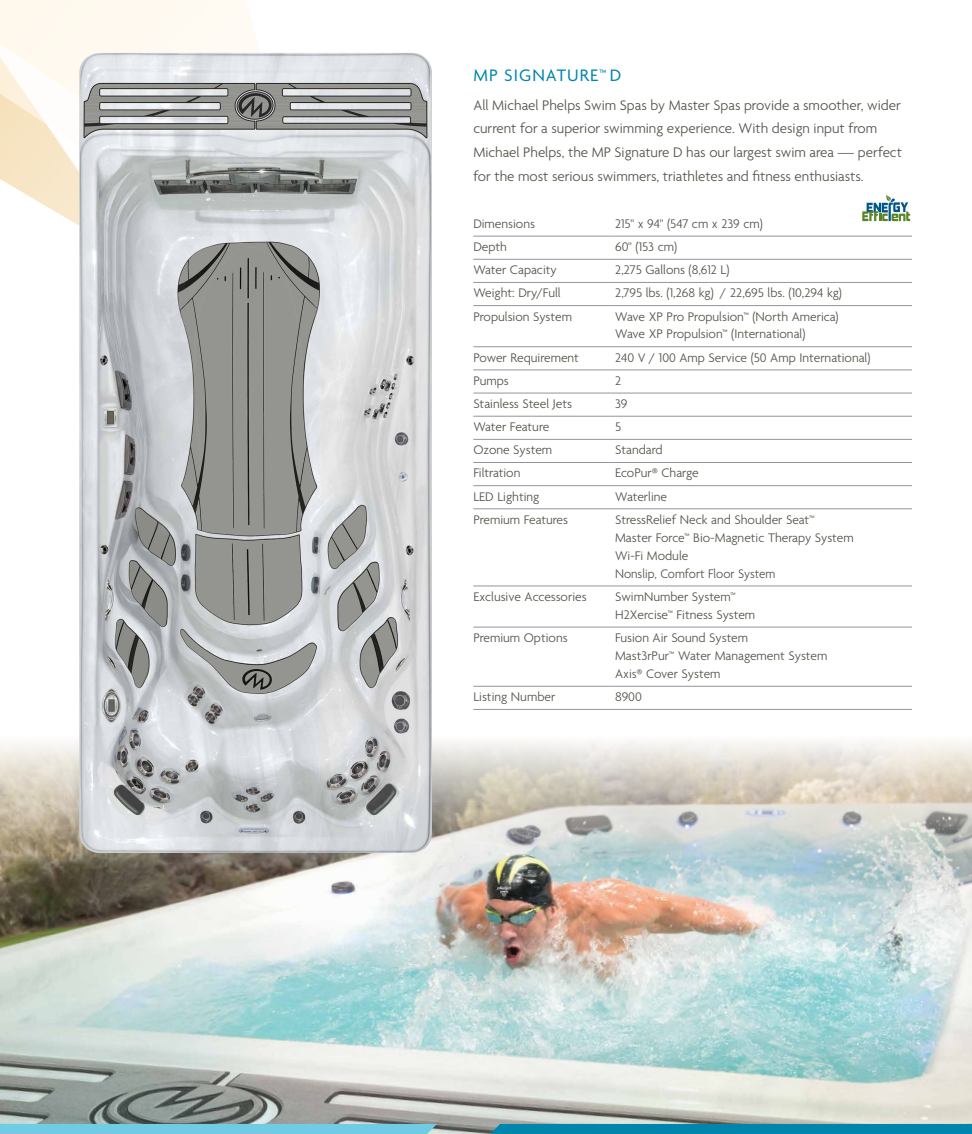
<style>
.page{position:relative;width:972px;height:1134px;background:#fff}
.page>*{position:absolute;margin:0;border:0;box-sizing:border-box;transform-origin:0 0}
.t1{font:18px "Agenda";letter-spacing:.06em;color:#0085ac}
.t2{font:300 15px/22.5px "Agenda";color:#54534a}
.t3{font:300 13.5px/18px "Agenda";color:#54534a}
.s1{font-size:16.2px}
</style>
<div class="page">
<div style="left:0;top:0;width:260px;height:53px;background:#fff9f0"></div>
<svg style="left:0;top:35px;width:254px;height:191px"></svg>
<img style="left:0;top:741px;width:972px;height:393px">
<img style="left:79px;top:53px;width:353px;height:800px">
<svg style="left:862px;top:195px;width:48px;height:26px"></svg>
<hr style="left:473px;top:236px;width:142px;height:1px;background:#939598">
<hr style="left:615px;top:236px;width:297px;height:1px;background:#939598">
<hr style="left:473px;top:259px;width:142px;height:1px;background:#939598">
<hr style="left:615px;top:259px;width:297px;height:1px;background:#939598">
<hr style="left:473px;top:282px;width:142px;height:1px;background:#939598">
<hr style="left:615px;top:282px;width:297px;height:1px;background:#939598">
<hr style="left:473px;top:305px;width:142px;height:1px;background:#939598">
<hr style="left:615px;top:305px;width:297px;height:1px;background:#939598">
<hr style="left:473px;top:346px;width:142px;height:1px;background:#939598">
<hr style="left:615px;top:346px;width:297px;height:1px;background:#939598">
<hr style="left:473px;top:370px;width:142px;height:1px;background:#939598">
<hr style="left:615px;top:370px;width:297px;height:1px;background:#939598">
<hr style="left:473px;top:393px;width:142px;height:1px;background:#939598">
<hr style="left:615px;top:393px;width:297px;height:1px;background:#939598">
<hr style="left:473px;top:416px;width:142px;height:1px;background:#939598">
<hr style="left:615px;top:416px;width:297px;height:1px;background:#939598">
<hr style="left:473px;top:439px;width:142px;height:1px;background:#939598">
<hr style="left:615px;top:439px;width:297px;height:1px;background:#939598">
<hr style="left:473px;top:462px;width:142px;height:1px;background:#939598">
<hr style="left:615px;top:462px;width:297px;height:1px;background:#939598">
<hr style="left:473px;top:485px;width:142px;height:1px;background:#939598">
<hr style="left:615px;top:485px;width:297px;height:1px;background:#939598">
<hr style="left:473px;top:508px;width:142px;height:1px;background:#939598">
<hr style="left:615px;top:508px;width:297px;height:1px;background:#939598">
<hr style="left:473px;top:586px;width:142px;height:1px;background:#939598">
<hr style="left:615px;top:586px;width:297px;height:1px;background:#939598">
<hr style="left:473px;top:627px;width:142px;height:1px;background:#939598">
<hr style="left:615px;top:627px;width:297px;height:1px;background:#939598">
<hr style="left:473px;top:686px;width:142px;height:1px;background:#939598">
<hr style="left:615px;top:686px;width:297px;height:1px;background:#939598">
<hr style="left:473px;top:709px;width:142px;height:1px;background:#939598">
<hr style="left:615px;top:709px;width:297px;height:1px;background:#939598">
<div style="left:490px;top:1124px;width:482px;height:10px;background:#0085ac"></div>
<div style="left:0;top:1124px;width:437px;height:10px;background:#70cbe5"></div>
<h1 class="t1" style="left:473px;top:66px;width:149px">MP SIGNATURE™D</h1>
<p class="t2" style="left:473px;top:95px;width:429px">All Michael Phelps Swim Spas by Master Spas provide a smoother, wider current for a superior swimming experience. With design input from</p>
<p class="t2" style="left:473px;top:141px;width:430px;line-height:24px">Michael Phelps, the MP Signature D has our largest swim area <span class="s1">—</span> perfect for the most serious swimmers, triathletes and fitness enthusiasts.</p>
<p class="t3" style="left:473px;top:215px;width:63px">Dimensions</p>
<p class="t3" style="left:615px;top:215px;width:149px">215" x 94" (547 cm x 239 cm)</p>
<p class="t3" style="left:473px;top:239px;width:35px">Depth</p>
<p class="t3" style="left:615px;top:239px;width:64px">60" (153 cm)</p>
<p class="t3" style="left:473px;top:262px;width:85px">Water Capacity</p>
<p class="t3" style="left:615px;top:262px;width:116px">2,275 Gallons (8,612 L)</p>
<p class="t3" style="left:473px;top:285px;width:89px">Weight: Dry/Full</p>
<p class="t3" style="left:615px;top:285px;width:228px">2,795 lbs. (1,268 kg) / 22,695 lbs. (10,294 kg)</p>
<p class="t3" style="left:473px;top:308px;width:100px">Propulsion System</p>
<p class="t3" style="left:615px;top:308px;width:225px">Wave XP Pro Propulsion™ (North America)<br>Wave XP Propulsion™ (International)</p>
<p class="t3" style="left:473px;top:349px;width:107px">Power Requirement</p>
<p class="t3" style="left:615px;top:349px;width:257px">240 V / 100 Amp Service (50 Amp International)</p>
<p class="t3" style="left:473px;top:372px;width:37px">Pumps</p>
<p class="t3" style="left:615px;top:372px;width:8px">2</p>
<p class="t3" style="left:473px;top:395px;width:100px">Stainless Steel Jets</p>
<p class="t3" style="left:615px;top:395px;width:14px">39</p>
<p class="t3" style="left:473px;top:419px;width:78px">Water Feature</p>
<p class="t3" style="left:615px;top:419px;width:8px">5</p>
<p class="t3" style="left:473px;top:442px;width:80px">Ozone System</p>
<p class="t3" style="left:615px;top:442px;width:49px">Standard</p>
<p class="t3" style="left:473px;top:465px;width:49px">Filtration</p>
<p class="t3" style="left:615px;top:465px;width:85px">EcoPur® Charge</p>
<p class="t3" style="left:473px;top:488px;width:68px">LED Lighting</p>
<p class="t3" style="left:615px;top:488px;width:54px">Waterline</p>
<p class="t3" style="left:473px;top:511px;width:96px">Premium Features</p>
<p class="t3" style="left:615px;top:511px;width:240px">StressRelief Neck and Shoulder Seat™<br>Master Force™ Bio-Magnetic Therapy System<br>Wi-Fi Module<br>Nonslip, Comfort Floor System</p>
<p class="t3" style="left:473px;top:588px;width:115px">Exclusive Accessories</p>
<p class="t3" style="left:615px;top:588px;width:142px">SwimNumber System™<br>H2Xercise™ Fitness System</p>
<p class="t3" style="left:473px;top:630px;width:96px">Premium Options</p>
<p class="t3" style="left:615px;top:630px;width:214px">Fusion Air Sound System<br>Mast3rPur™ Water Management System<br>Axis® Cover System</p>
<p class="t3" style="left:473px;top:689px;width:83px">Listing Number</p>
<p class="t3" style="left:615px;top:689px;width:28px">8900</p>
</div>
